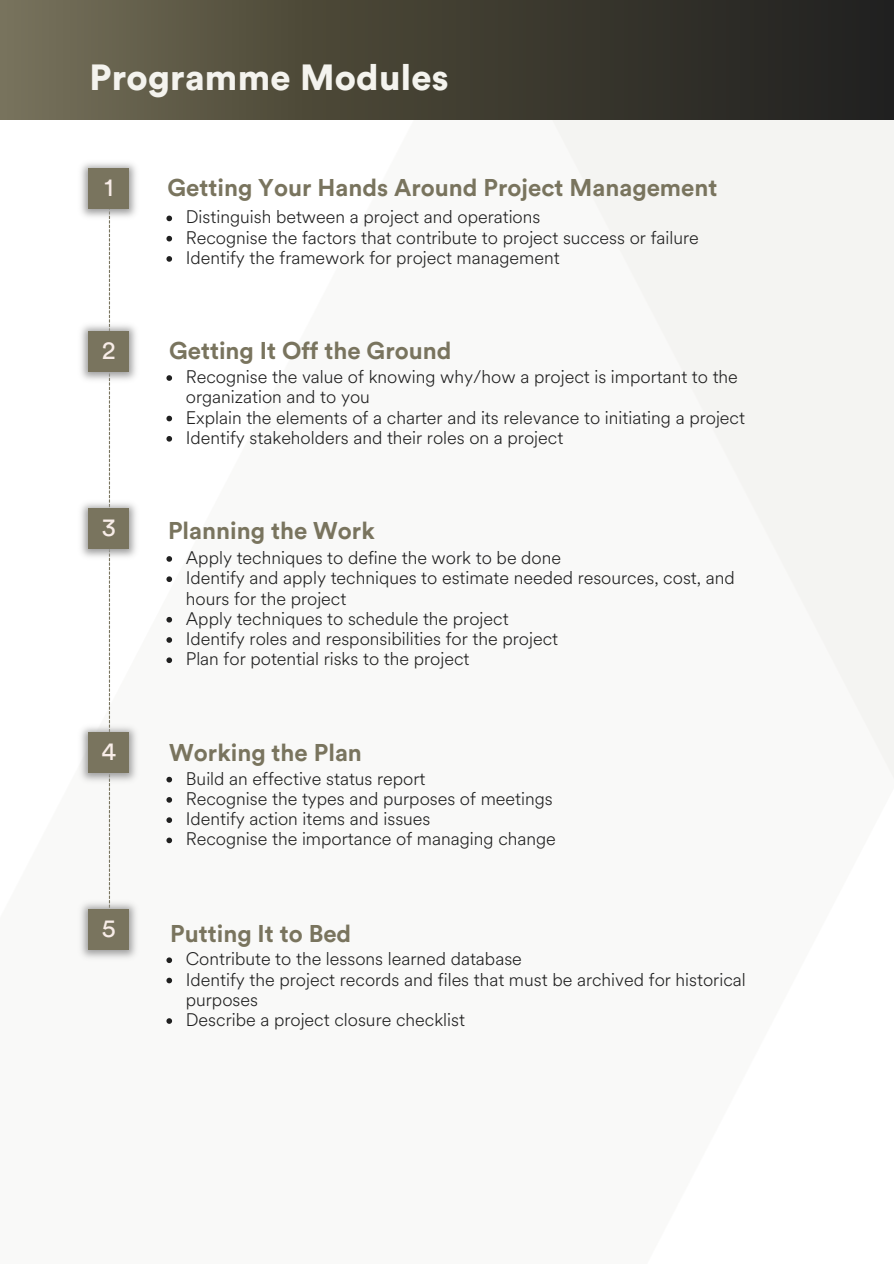
<style>
.page{position:relative;width:894px;height:1264px;background:#fff}
.page>*{position:absolute;margin:0;border:0;box-sizing:border-box;transform-origin:0 0}
.t1{font:900 36px "Circular Std";letter-spacing:.01em;color:#f4f3ee}
.t2{font:25.35px "Circular Std";color:#f8ede8}
.t3{font:700 24px "Circular Std";color:#79745e}
.t4{font:300 18px/20.2px "Circular Spotify Text";color:#202020}
</style>
<div class="page">
<img style="left:0;top:119px;width:893px;height:905px">
<div style="left:0;top:0;width:893px;height:119px;background:linear-gradient(to right,#706a52,#1b1b1a)"></div>
<svg style="left:166px;top:375px;width:6px;height:6px"></svg>
<svg style="left:166px;top:416px;width:6px;height:5px"></svg>
<svg style="left:166px;top:436px;width:6px;height:5px"></svg>
<svg style="left:166px;top:215px;width:6px;height:6px"></svg>
<svg style="left:166px;top:236px;width:6px;height:5px"></svg>
<svg style="left:166px;top:256px;width:6px;height:6px"></svg>
<svg style="left:166px;top:556px;width:6px;height:5px"></svg>
<svg style="left:166px;top:576px;width:6px;height:6px"></svg>
<svg style="left:166px;top:617px;width:6px;height:5px"></svg>
<svg style="left:166px;top:637px;width:6px;height:5px"></svg>
<svg style="left:166px;top:657px;width:6px;height:6px"></svg>
<svg style="left:166px;top:776px;width:6px;height:6px"></svg>
<svg style="left:166px;top:797px;width:6px;height:5px"></svg>
<svg style="left:166px;top:817px;width:6px;height:6px"></svg>
<svg style="left:166px;top:837px;width:6px;height:6px"></svg>
<svg style="left:166px;top:957px;width:6px;height:6px"></svg>
<svg style="left:166px;top:977px;width:6px;height:6px"></svg>
<svg style="left:166px;top:1018px;width:6px;height:5px"></svg>
<svg style="left:109px;top:222px;width:1px;height:676px"></svg>
<img style="left:77px;top:158px;width:63px;height:64px">
<div style="left:89px;top:168px;width:40px;height:41px;background:#79745e"></div>
<img style="left:77px;top:321px;width:63px;height:63px">
<div style="left:89px;top:331px;width:40px;height:41px;background:#79745e"></div>
<img style="left:77px;top:498px;width:63px;height:63px">
<div style="left:89px;top:508px;width:40px;height:41px;background:#79745e"></div>
<img style="left:77px;top:722px;width:63px;height:63px">
<div style="left:89px;top:732px;width:40px;height:40px;background:#79745e"></div>
<img style="left:77px;top:898px;width:63px;height:64px">
<div style="left:89px;top:909px;width:40px;height:40px;background:#79745e"></div>
<p class="t1" style="left:89px;top:61px;width:361px">Programme Modules</p>
<p class="t2" style="left:104px;top:176px;width:10px">1</p>
<p class="t3" style="left:167px;top:177px;width:551px">Getting Your Hands Around Project Management</p>
<p class="t4" style="left:186px;top:207px;width:356px">Distinguish between a project and operations</p>
<p class="t4" style="left:186px;top:228px;width:514px">Recognise the factors that contribute to project success or failure</p>
<p class="t4" style="left:186px;top:248px;width:375px">Identify the framework for project management</p>
<p class="t2" style="left:102px;top:338px;width:15px">2</p>
<p class="t3" style="left:169px;top:339px;width:284px">Getting It Off the Ground</p>
<h1 class="t4" style="left:186px;top:367px;width:553px">Recognise the value of knowing why/how a project is important to the organization and to you</h1>
<p class="t4" style="left:186px;top:407px;width:560px">Explain the elements of a charter and its relevance to initiating a project</p>
<p class="t4" style="left:186px;top:428px;width:379px">Identify stakeholders and their roles on a project</p>
<h2 class="t2" style="left:102px;top:515px;width:16px">3</h2>
<p class="t3" style="left:168px;top:520px;width:208px">Planning the Work</p>
<p class="t4" style="left:186px;top:548px;width:377px">Apply techniques to define the work to be done</p>
<p class="t4" style="left:186px;top:568px;width:550px">Identify and apply techniques to estimate needed resources, cost, and hours for the project</p>
<p class="t4" style="left:186px;top:608px;width:324px">Apply techniques to schedule the project</p>
<h2 class="t4" style="left:186px;top:629px;width:374px">Identify roles and responsibilities for the project</h2>
<p class="t4" style="left:186px;top:649px;width:285px">Plan for potential risks to the project</p>
<p class="t2" style="left:101px;top:739px;width:16px">4</p>
<p class="t3" style="left:169px;top:741px;width:194px">Working the Plan</p>
<p class="t4" style="left:186px;top:768px;width:241px">Build an effective status report</p>
<h2 class="t4" style="left:186px;top:789px;width:368px">Recognise the types and purposes of meetings</h2>
<p class="t4" style="left:186px;top:809px;width:246px">Identify action items and issues</p>
<p class="t4" style="left:186px;top:829px;width:371px">Recognise the importance of managing change</p>
<p class="t2" style="left:102px;top:916px;width:15px">5</p>
<p class="t3" style="left:170px;top:922px;width:182px">Putting It to Bed</p>
<h2 class="t4" style="left:186px;top:949px;width:337px">Contribute to the lessons learned database</h2>
<p class="t4" style="left:186px;top:969px;width:561px">Identify the project records and files that must be archived for historical purposes</p>
<p class="t4" style="left:186px;top:1010px;width:280px">Describe a project closure checklist</p>
</div>
